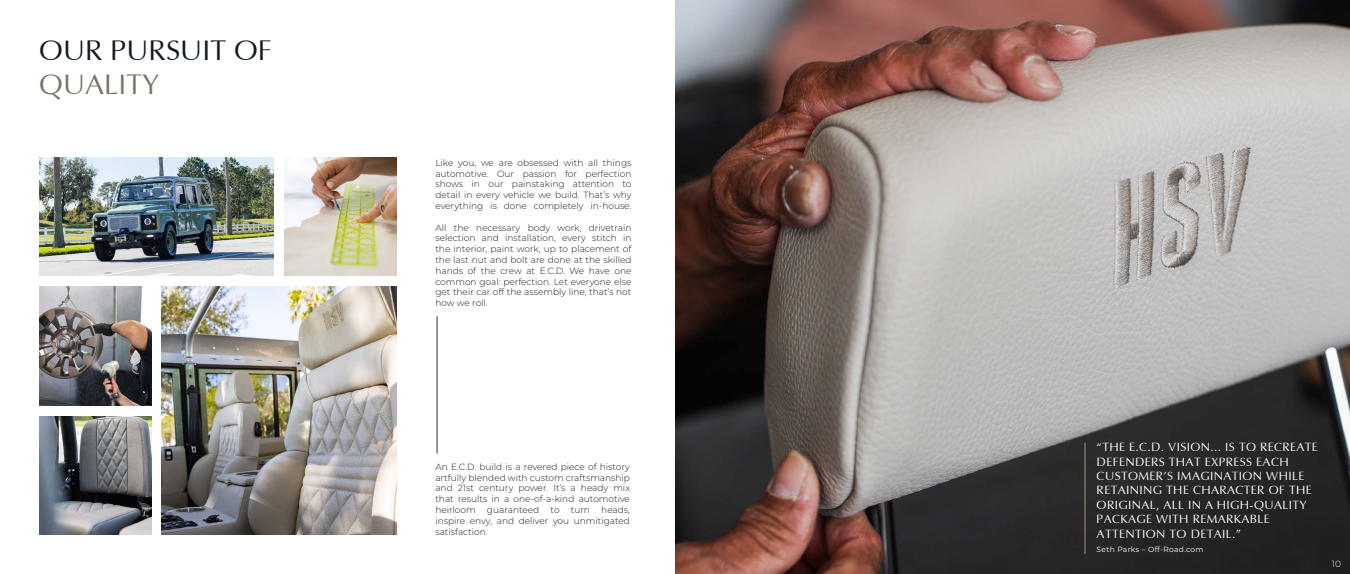
<style>
.page{position:relative;width:1350px;height:574px;background:#fff}
.page>*{position:absolute;margin:0;border:0;box-sizing:border-box;transform-origin:0 0}
.Heading_01{font:28.5px/34.2px "Optima";color:#121b25}
.t1{font:12px/14.4px "Optima";letter-spacing:.03em;color:#fff}
.t2{font:300 9px/10.8px "Montserrat";color:#121b25;text-align:justify}
.t3{font:300 9px "Montserrat";color:#fff}
.Attribution{font:7.5px "Montserrat";letter-spacing:.04em;color:#fff}
.s1{color:#7d7366}
</style>
<div class="page">
<img style="left:39px;top:157px;width:235px;height:118px">
<img style="left:162px;top:287px;width:234px;height:247px">
<img style="left:39px;top:416px;width:112px;height:118px">
<img style="left:39px;top:287px;width:112px;height:118px">
<img style="left:284px;top:157px;width:112px;height:118px">
<img style="left:675px;top:0;width:675px;height:574px">
<hr style="left:1084px;top:443px;width:2px;height:110px;background:#7d7366">
<hr style="left:436px;top:317px;width:2px;height:136px;background:#7d7366">
<p class="Heading_01" style="left:39px;top:34px;width:234px">OUR PURSUIT OF<br><span class="s1">QUALITY</span></p>
<p class="t2" style="left:435px;top:157px;width:198px">Like you, we are obsessed with all things automotive. Our passion for perfection shows in our painstaking attention to detail in every vehicle we build. That’s why everything is done completely in-house.</p>
<p class="t2" style="left:435px;top:222px;width:198px">All the necessary body work, drivetrain selection and installation, every stitch in the interior, paint work, up to placement of the last nut and bolt are done at the skilled hands of the crew at E.C.D. We have one common goal: perfection. Let everyone else get their car off the assembly line, that’s not how we roll.</p>
<p class="t2" style="left:435px;top:461px;width:196px">An E.C.D. build is a revered piece of history artfully blended with custom craftsmanship and 21st century power. It’s a heady mix that results in a one-of-a-kind automotive heirloom</p>
<p class="t2" style="left:435px;top:504px;width:196px;text-indent:166px">heads, inspire envy, and deliver you unmitigated satisfaction.</p>
<p class="t2" style="left:487px;top:504px;width:54px">guaranteed</p>
<p class="t2" style="left:551px;top:504px;width:10px">to</p>
<p class="t2" style="left:571px;top:504px;width:21px">turn</p>
<p class="t1" style="left:1097px;top:440px;width:223px">“THE E.C.D. VISION... IS TO RECREATE<br>DEFENDERS THAT EXPRESS EACH<br>CUSTOMER’S IMAGINATION WHILE<br>RETAINING THE CHARACTER OF THE<br>ORIGINAL, ALL IN A HIGH-QUALITY<br>PACKAGE WITH REMARKABLE<br>ATTENTION TO DETAIL.”</p>
<p class="Attribution" style="left:1097px;top:544px;width:108px">Seth Parks – Off-Road.com</p>
<p class="t3" style="left:1332px;top:558px;width:11px">10</p>
</div>
